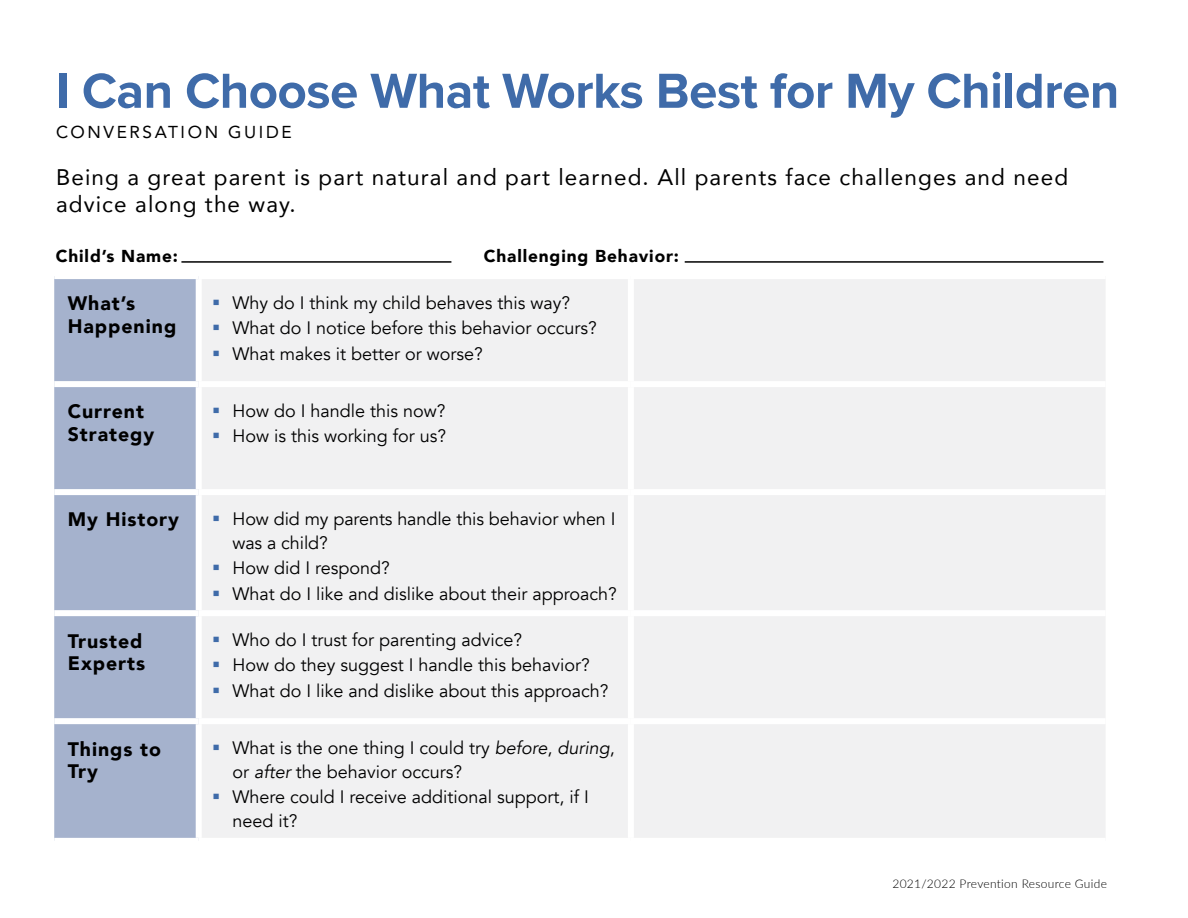
<style>
.page{position:relative;width:1188px;height:918px;background:#fff}
.page>*{position:absolute;margin:0;border:0;box-sizing:border-box;transform-origin:0 0}
.t1{font:700 51px "Proxima Nova";letter-spacing:-.01em;color:#3f6ba9}
.t2{font:22.5px/27px "Avenir";letter-spacing:.05em;color:#000}
.t3{font:900 19.5px/22.5px "Avenir";letter-spacing:.05em;color:#000}
.t4{font:18px/24px "Avenir";color:#000}
.t5{font:900 17.25px "Avenir";letter-spacing:.05em;color:#000}
.t6{font:17.25px "Avenir";letter-spacing:.155em;color:#000}
.t7{font:300 12px "Lato";letter-spacing:.025em;color:#000}
.s1{font-style:italic}
</style>
<div class="page">
<div style="left:54px;top:279px;width:142px;height:559px;background:#a5b2cd"></div>
<div style="left:202px;top:279px;width:903px;height:559px;background:#f1f1f2"></div>
<div style="left:628px;top:279px;width:6px;height:102px;background:#fff"></div>
<div style="left:54px;top:381px;width:145px;height:6px;background:#fff"></div>
<div style="left:199px;top:381px;width:432px;height:6px;background:#fff"></div>
<div style="left:631px;top:381px;width:475px;height:6px;background:#fff"></div>
<div style="left:628px;top:387px;width:6px;height:102px;background:#fff"></div>
<div style="left:54px;top:489px;width:145px;height:6px;background:#fff"></div>
<div style="left:199px;top:489px;width:432px;height:6px;background:#fff"></div>
<div style="left:631px;top:489px;width:475px;height:6px;background:#fff"></div>
<div style="left:628px;top:495px;width:6px;height:115px;background:#fff"></div>
<div style="left:54px;top:610px;width:145px;height:6px;background:#fff"></div>
<div style="left:199px;top:610px;width:432px;height:6px;background:#fff"></div>
<div style="left:631px;top:610px;width:475px;height:6px;background:#fff"></div>
<div style="left:628px;top:616px;width:6px;height:102px;background:#fff"></div>
<div style="left:54px;top:718px;width:145px;height:6px;background:#fff"></div>
<div style="left:199px;top:718px;width:432px;height:6px;background:#fff"></div>
<div style="left:631px;top:718px;width:475px;height:6px;background:#fff"></div>
<div style="left:628px;top:724px;width:6px;height:114px;background:#fff"></div>
<hr style="left:181px;top:261px;width:270px;height:2px;background:#000">
<hr style="left:685px;top:261px;width:418px;height:2px;background:#000">
<svg style="left:214px;top:300px;width:5px;height:5px"></svg>
<svg style="left:214px;top:325px;width:5px;height:5px"></svg>
<svg style="left:214px;top:350px;width:5px;height:6px"></svg>
<svg style="left:214px;top:408px;width:5px;height:5px"></svg>
<svg style="left:214px;top:433px;width:5px;height:5px"></svg>
<svg style="left:214px;top:516px;width:5px;height:5px"></svg>
<svg style="left:214px;top:565px;width:5px;height:5px"></svg>
<svg style="left:214px;top:590px;width:5px;height:6px"></svg>
<svg style="left:214px;top:637px;width:5px;height:5px"></svg>
<svg style="left:214px;top:662px;width:5px;height:5px"></svg>
<svg style="left:214px;top:687px;width:5px;height:6px"></svg>
<svg style="left:214px;top:745px;width:5px;height:5px"></svg>
<svg style="left:214px;top:794px;width:5px;height:5px"></svg>
<p class="t1" style="left:56px;top:53px;width:1065px">I Can Choose What Works Best for My Children</p>
<h2 class="t6" style="left:56px;top:118px;width:237px">CONVERSATION GUIDE</h2>
<p class="t2" style="left:56px;top:163px;width:1014px">Being a great parent is part natural and part learned. All parents face challenges and need advice along the way.</p>
<p class="t5" style="left:56px;top:241px;width:124px">Child’s Name:</p>
<h3 class="t3" style="left:68px;top:292px;width:110px">What’s<br>Happening</h3>
<p class="t4" style="left:232px;top:291px;width:339px">Why do I think my child behaves this way?</p>
<p class="t5" style="left:484px;top:241px;width:197px">Challenging Behavior:</p>
<p class="t4" style="left:232px;top:316px;width:366px">What do I notice before this behavior occurs?</p>
<p class="t4" style="left:232px;top:342px;width:252px">What makes it better or worse?</p>
<h3 class="t3" style="left:68px;top:400px;width:88px">Current<br>Strategy</h3>
<p class="t4" style="left:232px;top:399px;width:215px">How do I handle this now?</p>
<p class="t4" style="left:232px;top:424px;width:215px">How is this working for us?</p>
<h3 class="t3" style="left:68px;top:508px;width:113px">My History</h3>
<p class="t4" style="left:232px;top:507px;width:385px">How did my parents handle this behavior when I was a child?</p>
<p class="t4" style="left:232px;top:556px;width:159px">How did I respond?</p>
<p class="t4" style="left:232px;top:582px;width:386px">What do I like and dislike about their approach?</p>
<h3 class="t3" style="left:68px;top:629px;width:79px">Trusted<br>Experts</h3>
<p class="t4" style="left:232px;top:628px;width:291px">Who do I trust for parenting advice?</p>
<p class="t4" style="left:232px;top:653px;width:359px">How do they suggest I handle this behavior?</p>
<p class="t4" style="left:232px;top:679px;width:378px">What do I like and dislike about this approach?</p>
<h3 class="t3" style="left:68px;top:737px;width:95px">Things to<br>Try</h3>
<p class="t4" style="left:232px;top:736px;width:384px">What is the one thing I could try <span class="s1">before</span>, <span class="s1">during</span>, or <span class="s1">after</span> the behavior occurs?</p>
<p class="t4" style="left:232px;top:785px;width:358px">Where could I receive additional support, if I need it?</p>
<p class="t7" style="left:892px;top:876px;width:216px">2021/2022 Prevention Resource Guide</p>
</div>
